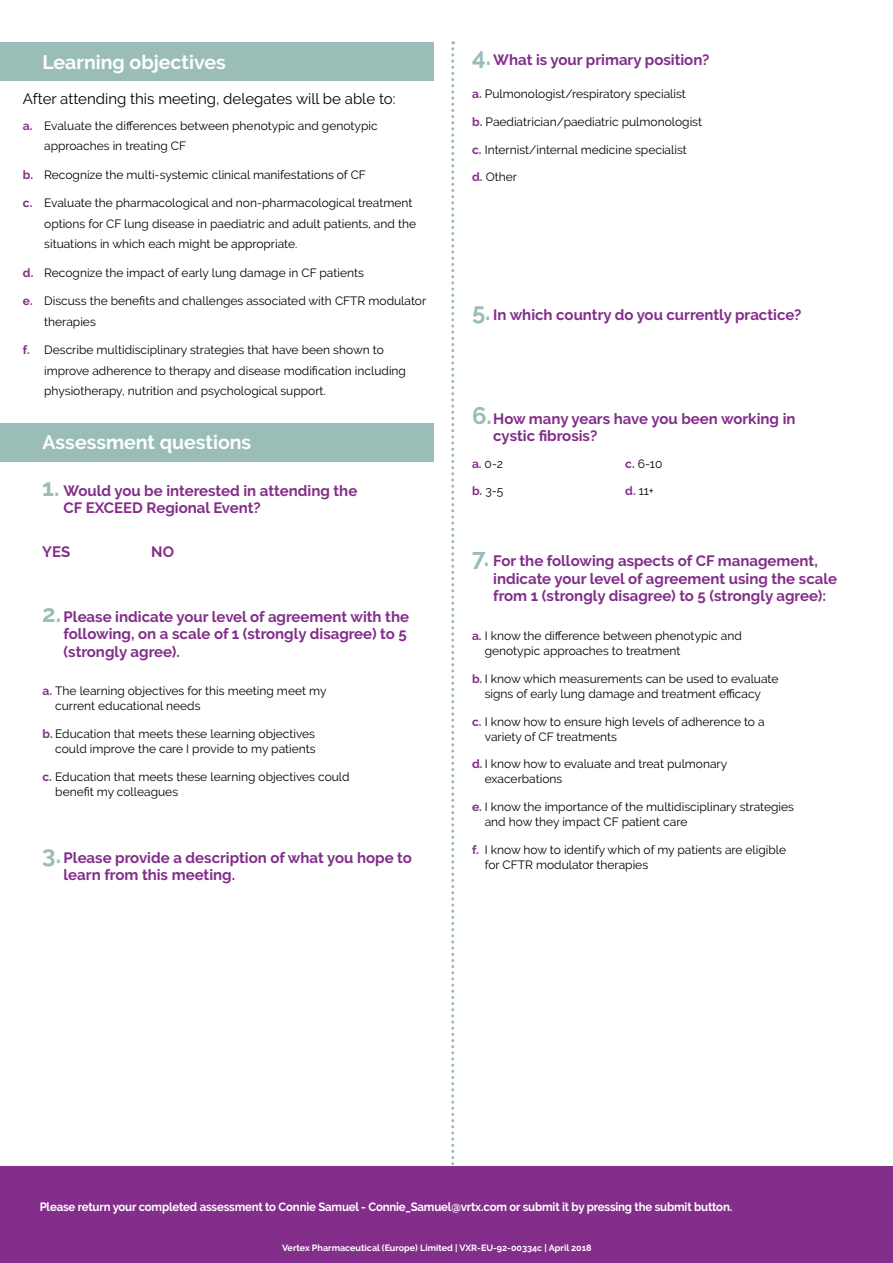
<style>
.page{position:relative;width:893px;height:1263px;background:#fff}
.page>*{position:absolute;margin:0;border:0;box-sizing:border-box;transform-origin:0 0}
.t1{font:700 19.5px "Raleway";color:#fff}
.t2{font:700 15px/17.2px "Raleway";color:#832e8a}
.t3{font:15px "Raleway";color:#000}
.t4{font:12px/15px "Raleway";color:#000}
.t5{font:700 12px "Raleway";letter-spacing:-.015em;color:#fff;scale:.95 1}
.t6{font:700 9px "Raleway";color:#fff}
.s1{font-weight:700;color:#832e8a}
.s2{font-size:24px;color:#9abdb8}
</style>
<div class="page">
<svg style="left:451px;top:41px;width:3px;height:1126px"></svg>
<div style="left:0;top:1167px;width:893px;height:96px;background:#832e8a"></div>
<div style="left:0;top:43px;width:433px;height:38px;background:#9abdb8"></div>
<div style="left:0;top:423px;width:433px;height:38px;background:#9abdb8"></div>
<h1 class="t1" style="left:43px;top:51px;width:185px">Learning objectives</h1>
<p class="t3" style="left:23px;top:90px;width:374px">After attending this meeting, delegates will be able to:</p>
<p class="t4" style="left:44px;top:115px;width:335px;line-height:20.2px;text-indent:-21px"><span class="s1">a.</span> Evaluate the differences between phenotypic and genotypic approaches in treating CF</p>
<p class="t4" style="left:23px;top:167px;width:345px"><span class="s1">b.</span> Recognize the multi-systemic clinical manifestations of CF</p>
<p class="t4" style="left:44px;top:193px;width:373px;line-height:20.2px;text-indent:-21px"><span class="s1">c.</span> Evaluate the pharmacological and non-pharmacological treatment options for CF lung disease in paediatric and adult patients, and the situations in which each might be appropriate.</p>
<p class="t4" style="left:23px;top:265px;width:342px"><span class="s1">d.</span> Recognize the impact of early lung damage in CF patients</p>
<p class="t4" style="left:44px;top:291px;width:384px;line-height:20.2px;text-indent:-21px"><span class="s1">e.</span> Discuss the benefits and challenges associated with CFTR modulator therapies</p>
<p class="t4" style="left:44px;top:340px;width:363px;line-height:20.2px;text-indent:-21px"><span class="s1">f.</span> Describe multidisciplinary strategies that have been shown to improve adherence to therapy and disease modification including physiotherapy, nutrition and psychological support.</p>
<h1 class="t1" style="left:43px;top:431px;width:210px">Assessment questions</h1>
<p class="t2" style="left:472px;top:51px;width:239px"><span class="s2">4.</span>What is your primary position?</p>
<p class="t4" style="left:472px;top:86px;width:215px"><span class="s1">a.</span> Pulmonologist/respiratory specialist</p>
<p class="t4" style="left:472px;top:114px;width:231px"><span class="s1">b.</span> Paediatrician/paediatric pulmonologist</p>
<p class="t4" style="left:472px;top:142px;width:216px"><span class="s1">c.</span> Internist/internal medicine specialist</p>
<p class="t4" style="left:472px;top:170px;width:46px"><span class="s1">d.</span> Other</p>
<p class="t2" style="left:472px;top:306px;width:331px"><span class="s2">5.</span> In which country do you currently practice?</p>
<p class="t2" style="left:493px;top:410px;width:304px;text-indent:-21px"><span class="s2">6.</span>How many years have you been working in cystic fibrosis?</p>
<p class="t4" style="left:625px;top:456px;width:39px"><span class="s1">c.</span> 6-10</p>
<p class="t4" style="left:472px;top:456px;width:33px"><span class="s1">a.</span> 0-2</p>
<p class="t4" style="left:472px;top:484px;width:33px"><span class="s1">b.</span> 3-5</p>
<p class="t2" style="left:42px;top:482px;width:317px"><span class="s2">1.</span> Would you be interested in attending the</p>
<p class="t4" style="left:625px;top:484px;width:30px"><span class="s1">d.</span> 11+</p>
<p class="t2" style="left:64px;top:499px;width:199px">CF EXCEED Regional Event?</p>
<p class="t2" style="left:42px;top:543px;width:29px">YES</p>
<p class="t2" style="left:151px;top:543px;width:24px">NO</p>
<p class="t2" style="left:64px;top:608px;width:347px;text-indent:-21px"><span class="s2">2.</span>Please indicate your level of agreement with the following, on a scale of 1 (strongly disagree) to 5 (strongly agree).</p>
<p class="t4" style="left:55px;top:684px;width:273px;text-indent:-13px"><span class="s1">a.</span> The learning objectives for this meeting meet my current educational needs</p>
<p class="t4" style="left:43px;top:726px;width:275px;text-align:right"><span class="s1">b.</span> Education that meets these learning objectives could improve the care I provide to my patients</p>
<p class="t4" style="left:55px;top:769px;width:296px;text-indent:-13px"><span class="s1">c.</span> Education that meets these learning objectives could benefit my colleagues</p>
<p class="t2" style="left:64px;top:849px;width:350px;text-indent:-21px"><span class="s2">3.</span> Please provide a description of what you hope to learn from this meeting.</p>
<p class="t2" style="left:493px;top:552px;width:345px;text-indent:-21px"><span class="s2">7.</span> For the following aspects of CF management, indicate your level of agreement using the scale from 1 (strongly disagree) to 5 (strongly agree):</p>
<p class="t4" style="left:485px;top:628px;width:259px;text-indent:-13px"><span class="s1">a.</span> I know the difference between phenotypic and genotypic approaches to treatment</p>
<p class="t4" style="left:472px;top:671px;width:308px;text-align:center"><span class="s1">b.</span> I know which measurements can be used to evaluate signs of early lung damage and treatment efficacy</p>
<p class="t4" style="left:485px;top:714px;width:281px;text-indent:-13px"><span class="s1">c.</span> I know how to ensure high levels of adherence to a variety of CF treatments</p>
<p class="t4" style="left:485px;top:756px;width:244px;text-indent:-13px"><span class="s1">d.</span> I know how to evaluate and treat pulmonary exacerbations</p>
<p class="t4" style="left:485px;top:799px;width:311px;text-indent:-13px"><span class="s1">e.</span> I know the importance of the multidisciplinary strategies and how they impact CF patient care</p>
<p class="t4" style="left:485px;top:842px;width:303px;text-indent:-13px"><span class="s1">f.</span> I know how to identify which of my patients are eligible for CFTR modulator therapies</p>
<p class="t5" style="left:40px;top:1200px;width:731px">Please return your completed assessment to Connie Samuel - Connie_Samuel@vrtx.com or submit it by pressing the submit button.</p>
<p class="t6" style="left:282px;top:1243px;width:311px">Vertex Pharmaceutical (Europe) Limited | VXR-EU-92-00334c | April 2018</p>
</div>
